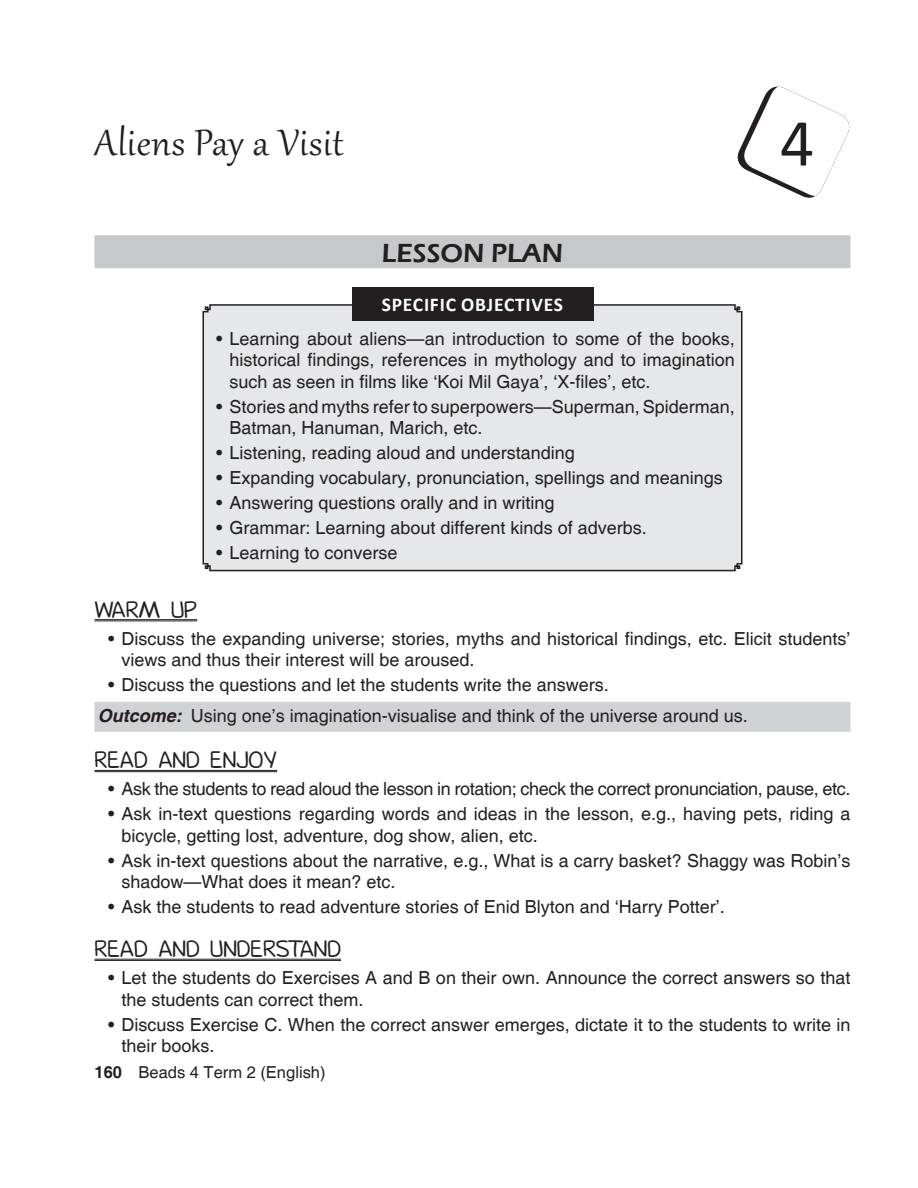
<style>
.page{position:relative;width:918px;height:1188px;background:#fff}
.page>*{position:absolute;margin:0;border:0;box-sizing:border-box;transform-origin:0 0}
.t1{font:67.5px "Calibri";color:#231f20}
.Head{font:45px "Gabriola";letter-spacing:.02em;color:#231f20}
.Lesson_plan{font:600 27px "Eras ITC";color:#231f20}
.Head_1{font:21px "Donald";color:#231f20}
.t2{font:700 19.5px "Calibri";letter-spacing:.04em;color:#fff}
.Outcome_1{font:18px/21.6px "Helvetica";color:#231f20}
.Outcome_1-2{font:18px "Helvetica";letter-spacing:-.02em;color:#231f20}
.t3{font:16.5px "Helvetica";color:#231f20}
.s1{font-weight:700;font-style:italic}
.s2{font-weight:700}
</style>
<div class="page">
<svg style="left:737px;top:86px;width:113px;height:112px"></svg>
<div style="left:94px;top:235px;width:756px;height:33px;background:#c7c8ca"></div>
<hr style="left:94px;top:619px;width:103px;height:1px;background:#231f20">
<hr style="left:94px;top:621px;width:103px;height:1px;background:#231f20">
<div style="left:94px;top:702px;width:756px;height:30px;background:#d1d2d4"></div>
<hr style="left:94px;top:770px;width:183px;height:1px;background:#231f20">
<hr style="left:94px;top:771px;width:183px;height:1px;background:#231f20">
<hr style="left:94px;top:959px;width:247px;height:1px;background:#231f20">
<hr style="left:94px;top:960px;width:247px;height:1px;background:#231f20">
<div style="left:202px;top:303px;width:541px;height:269px;background:#e6e7e9"></div>
<div style="left:352px;top:287px;width:241px;height:34px;background:#231f20"></div>
<p class="Head" style="left:94px;top:114px;width:250px">Aliens Pay a Visit</p>
<p class="t1" style="left:780px;top:101px;width:36px">4</p>
<p class="Lesson_plan" style="left:382px;top:237px;width:183px">LESSON PLAN</p>
<p class="t2" style="left:382px;top:293px;width:183px">SPECIFIC OBJECTIVES</p>
<p class="Outcome_1" style="left:230px;top:328px;width:507px;text-align:justify;text-indent:-14px">• Learning about aliens—an introduction to some of the books, historical findings, references in mythology and to imagination such as seen in films like ‘Koi Mil Gaya’, ‘X-files’, etc.</p>
<p class="Outcome_1" style="left:230px;top:396px;width:507px;text-indent:-14px">• Stories and myths refer to superpowers—Superman, Spiderman,<br>Batman, Hanuman, Marich, etc.</p>
<p class="Outcome_1" style="left:216px;top:443px;width:360px">• Listening, reading aloud and understanding</p>
<p class="Outcome_1" style="left:216px;top:468px;width:508px">• Expanding vocabulary, pronunciation, spellings and meanings</p>
<p class="Outcome_1" style="left:216px;top:492px;width:340px">• Answering questions orally and in writing</p>
<p class="Outcome_1" style="left:216px;top:517px;width:432px">• Grammar: Learning about different kinds of adverbs.</p>
<p class="Outcome_1" style="left:216px;top:542px;width:183px">• Learning to converse</p>
<p class="Head_1" style="left:94px;top:601px;width:104px">WARM UP</p>
<p class="Outcome_1" style="left:122px;top:628px;width:730px;text-indent:-14px">• Discuss the expanding universe; stories, myths and historical findings, etc. Elicit students’ views and thus their interest will be aroused.</p>
<p class="Outcome_1" style="left:108px;top:674px;width:502px">• Discuss the questions and let the students write the answers.</p>
<p class="Outcome_1" style="left:98px;top:706px;width:652px"><span class="s1">Outcome:</span> Using one’s imagination-visualise and think of the universe around us.</p>
<p class="Head_1" style="left:94px;top:751px;width:184px">READ AND ENJOY</p>
<p class="Outcome_1-2" style="left:108px;top:779px;width:744px">• Ask the students to read aloud the lesson in rotation; check the correct pronunciation, pause, etc.</p>
<p class="Outcome_1" style="left:122px;top:804px;width:730px;text-indent:-14px">• Ask in-text questions regarding words and ideas in the lesson, e.g., having pets, riding a bicycle, getting lost, adventure, dog show, alien, etc.</p>
<p class="Outcome_1" style="left:122px;top:850px;width:730px;text-indent:-14px">• Ask in-text questions about the narrative, e.g., What is a carry basket? Shaggy was Robin’s shadow—What does it mean? etc.</p>
<p class="Outcome_1" style="left:108px;top:897px;width:618px">• Ask the students to read adventure stories of Enid Blyton and ‘Harry Potter’.</p>
<p class="Head_1" style="left:94px;top:940px;width:248px">READ AND UNDERSTAND</p>
<p class="Outcome_1" style="left:122px;top:968px;width:731px;text-indent:-14px">• Let the students do Exercises A and B on their own. Announce the correct answers so that the students can correct them.</p>
<p class="Outcome_1" style="left:122px;top:1014px;width:731px;text-indent:-14px">• Discuss Exercise C. When the correct answer emerges, dictate it to the students to write in their books.</p>
<p class="t3" style="left:94px;top:1063px;width:233px"><span class="s2">160</span> Beads 4 Term 2 (English)</p>
</div>
